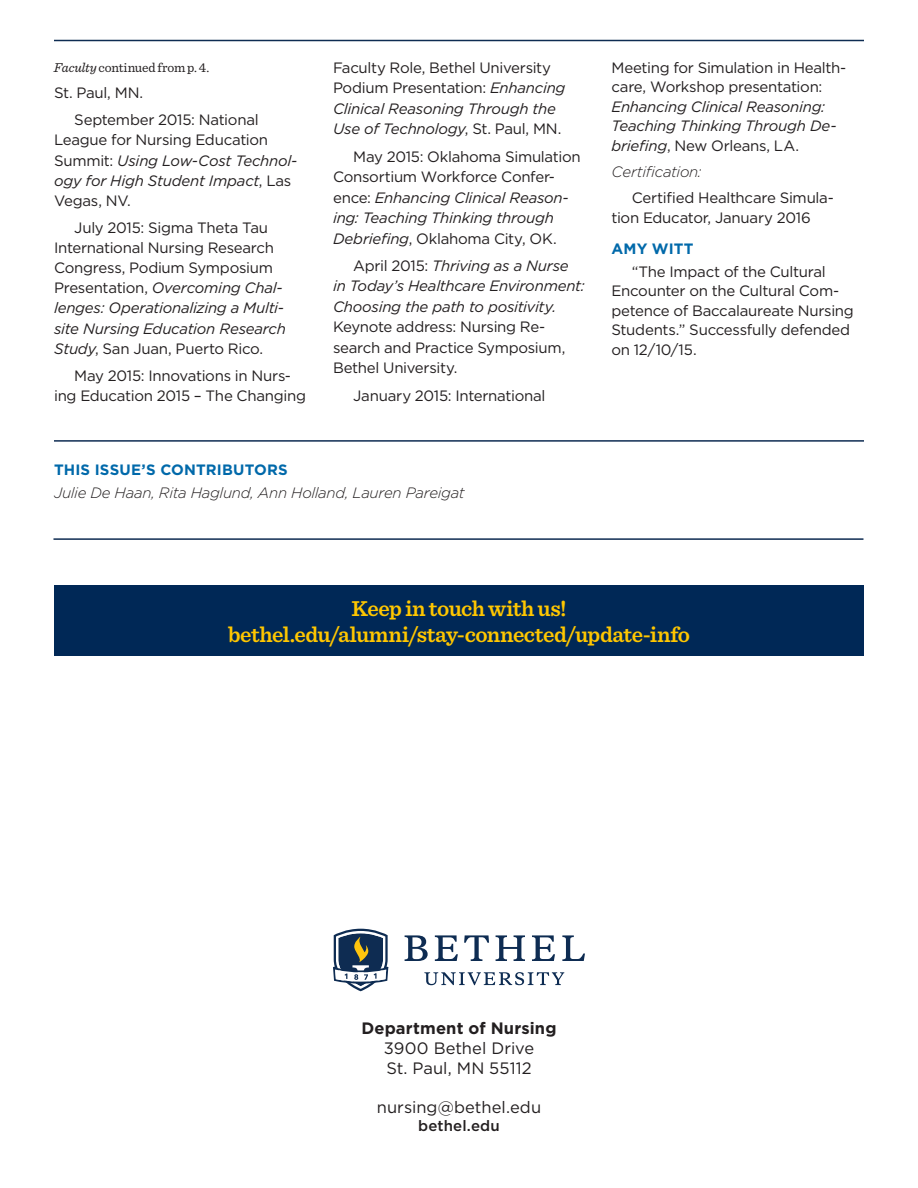
<style>
.page{position:relative;width:918px;height:1188px;background:#fff}
.page>*{position:absolute;margin:0;border:0;box-sizing:border-box;transform-origin:0 0}
.Headline{font:600 22.5px "Sentinel";letter-spacing:-.02em;color:#ffc700}
.Body_Text{font:16.5px "Gotham";letter-spacing:.005em;color:#231f20}
.Body_Text-2{font:700 16.5px "Gotham";letter-spacing:.005em;color:#231f20}
.Body_text_non-balanc{font:15px/20.5px "Gotham";letter-spacing:-.02em;color:#231f20}
.byline{font:italic 300 15px "Gotham";letter-spacing:-.02em;color:#231f20}
.Body_text_balanced{font:15px/19.5px "Gotham";letter-spacing:-.015em;color:#231f20}
.Subheading{font:700 15px "Gotham";letter-spacing:.01em;color:#0069aa}
.Body_Text-3{font:500 15px "Gotham";letter-spacing:.01em;color:#231f20}
.Continued_From{font:13.5px "Sentinel";letter-spacing:-.01em;color:#231f20}
.s1{font-style:italic}
</style>
<div class="page">
<hr style="left:54px;top:40px;width:810px;height:1px;background:#0e2c52">
<hr style="left:53px;top:538px;width:810px;height:2px;background:#0e2c52">
<svg style="left:405px;top:935px;width:23px;height:26px"></svg>
<svg style="left:435px;top:935px;width:23px;height:26px"></svg>
<svg style="left:464px;top:935px;width:25px;height:26px"></svg>
<svg style="left:496px;top:935px;width:29px;height:26px"></svg>
<svg style="left:532px;top:935px;width:23px;height:26px"></svg>
<svg style="left:562px;top:935px;width:23px;height:26px"></svg>
<svg style="left:424px;top:972px;width:140px;height:13px"></svg>
<svg style="left:333px;top:929px;width:55px;height:62px"></svg>
<hr style="left:54px;top:440px;width:810px;height:2px;background:#0e2c52">
<div style="left:54px;top:585px;width:810px;height:71px;background:#002856"></div>
<p class="Continued_From" style="left:54px;top:57px;width:157px"><span class="s1">Faculty</span> continued from p. 4.</p>
<p class="Body_text_non-balanc" style="left:54px;top:82px;width:91px">St. Paul, MN.</p>
<p class="Body_text_non-balanc" style="left:54px;top:110px;width:245px;line-height:20.1px;text-indent:20px">September 2015: National<br>League for Nursing Education<br>Summit: <span class="s1">Using Low-Cost Technol&shy;ogy for High Student Impact</span>, Las<br>Vegas, NV.</p>
<p class="Body_text_non-balanc" style="left:54px;top:217px;width:234px;line-height:20.1px;text-indent:20px">July 2015: Sigma Theta Tau<br>International Nursing Research<br>Congress, Podium Symposium<br>Presentation, <span class="s1">Overcoming Chal&shy;lenges: Operationalizing a Multi&shy;site Nursing Education Research<br>Study</span>, San Juan, Puerto Rico.</p>
<p class="Body_text_non-balanc" style="left:54px;top:365px;width:253px;line-height:20.1px;text-align:center">May 2015: Innovations in Nurs-<br>ing Education 2015 – The Changing</p>
<p class="Body_text_non-balanc" style="left:333px;top:57px;width:234px">Faculty Role, Bethel University<br>Podium Presentation: <span class="s1">Enhancing<br>Clinical Reasoning Through the<br>Use of Technology</span>, St. Paul, MN.</p>
<p class="Body_text_non-balanc" style="left:333px;top:146px;width:249px;text-indent:20px">May 2015: Oklahoma Simulation<br>Consortium Workforce Confer&shy;ence: <span class="s1">Enhancing Clinical Reason&shy;ing: Teaching Thinking through<br>Debriefing</span>, Oklahoma City, OK.</p>
<p class="Body_text_non-balanc" style="left:333px;top:255px;width:253px;text-indent:20px">April 2015: <span class="s1">Thriving as a Nurse in Today’s Healthcare Environment:<br>Choosing the path to positivity.<br></span>Keynote address: Nursing Re&shy;search and Practice Symposium,<br>Bethel University.</p>
<p class="Body_text_non-balanc" style="left:353px;top:385px;width:194px">January 2015: International</p>
<p class="Subheading" style="left:54px;top:460px;width:235px">THIS ISSUE’S CONTRIBUTORS</p>
<p class="byline" style="left:54px;top:483px;width:412px">Julie De Haan, Rita Haglund, Ann Holland, Lauren Pareigat</p>
<p class="Body_text_non-balanc" style="left:611px;top:57px;width:236px;line-height:19.5px">Meeting for Simulation in Health&shy;care, Workshop presentation:<br><span class="s1">Enhancing Clinical Reasoning:<br>Teaching Thinking Through De&shy;briefing</span>, New Orleans, LA.</p>
<p class="byline" style="left:611px;top:162px;width:92px">Certification:</p>
<p class="Body_text_balanced" style="left:611px;top:188px;width:224px;text-indent:20px">Certified Healthcare Simula&shy;tion Educator, January 2016</p>
<p class="Subheading" style="left:611px;top:239px;width:84px">AMY WITT</p>
<p class="Body_text_non-balanc" style="left:611px;top:262px;width:244px;line-height:19.5px;text-indent:20px">“The Impact of the Cultural<br>Encounter on the Cultural Com&shy;petence of Baccalaureate Nursing<br>Students.” Successfully defended on 12/10/15.</p>
<p class="Headline" style="left:351px;top:592px;width:217px">Keep in touch with us!</p>
<p class="Headline" style="left:228px;top:617px;width:463px">bethel.edu/alumni/stay-connected/update-info</p>
<p class="Body_Text-2" style="left:362px;top:1017px;width:196px">Department of Nursing</p>
<p class="Body_Text" style="left:384px;top:1038px;width:152px">3900 Bethel Drive</p>
<p class="Body_Text" style="left:386px;top:1057px;width:147px">St. Paul, MN 55112</p>
<p class="Body_Text" style="left:377px;top:1097px;width:166px">nursing@bethel.edu</p>
<p class="Body_Text-3" style="left:418px;top:1116px;width:83px">bethel.edu</p>
</div>
